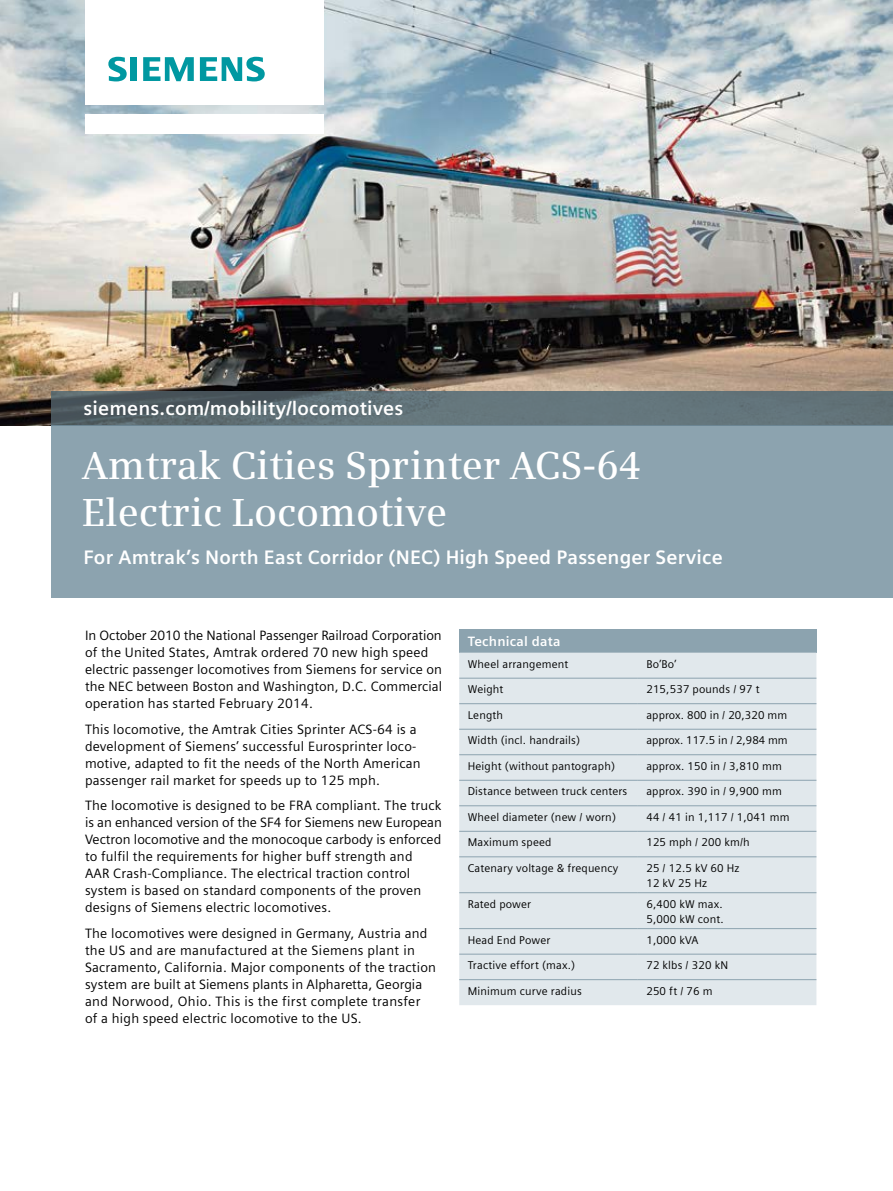
<style>
.page{position:relative;width:893px;height:1191px;background:#fff}
.page>*{position:absolute;margin:0;border:0;box-sizing:border-box;transform-origin:0 0}
.t1{font:600 39px/46.8px "Siemens Serif";color:#fff}
.t2{font:700 19.5px "Siemens Sans";letter-spacing:.01em;color:#fff}
.t3{font:13.5px/17px "Siemens Sans";letter-spacing:.015em;color:#000}
.t4{font:700 13.5px "Siemens Sans";letter-spacing:.015em;color:#fff}
.t5{font:11.25px/14.9px "Siemens Sans";letter-spacing:.015em;color:#000}
</style>
<div class="page">
<img style="left:0;top:0;width:893px;height:425px">
<div style="left:51px;top:426px;width:842px;height:172px;background:#8ca3af"></div>
<svg style="left:51px;top:392px;width:842px;height:34px;fill:#62747a"></svg>
<div style="left:85px;top:114px;width:238px;height:19px;background:#fff"></div>
<div style="left:85px;top:0;width:238px;height:105px;background:#fff"></div>
<svg style="left:108px;top:57px;width:19px;height:24px"></svg>
<div style="left:130px;top:57px;width:7px;height:24px;background:#0098a1"></div>
<svg style="left:143px;top:57px;width:51px;height:24px"></svg>
<svg style="left:200px;top:57px;width:65px;height:24px"></svg>
<div style="left:459px;top:629px;width:357px;height:23px;background:#8ca3af"></div>
<div style="left:459px;top:652px;width:357px;height:353px;background:#e1e8ec"></div>
<hr style="left:459px;top:678px;width:179px;height:1px;background:#8ca3af">
<hr style="left:638px;top:678px;width:178px;height:1px;background:#8ca3af">
<hr style="left:459px;top:703px;width:179px;height:1px;background:#8ca3af">
<hr style="left:638px;top:703px;width:178px;height:1px;background:#8ca3af">
<hr style="left:459px;top:729px;width:179px;height:1px;background:#8ca3af">
<hr style="left:638px;top:729px;width:178px;height:1px;background:#8ca3af">
<hr style="left:459px;top:754px;width:179px;height:1px;background:#8ca3af">
<hr style="left:638px;top:754px;width:178px;height:1px;background:#8ca3af">
<hr style="left:459px;top:780px;width:179px;height:1px;background:#8ca3af">
<hr style="left:638px;top:780px;width:178px;height:1px;background:#8ca3af">
<hr style="left:459px;top:805px;width:179px;height:1px;background:#8ca3af">
<hr style="left:638px;top:805px;width:178px;height:1px;background:#8ca3af">
<hr style="left:459px;top:831px;width:179px;height:1px;background:#8ca3af">
<hr style="left:638px;top:831px;width:178px;height:1px;background:#8ca3af">
<hr style="left:459px;top:856px;width:179px;height:1px;background:#8ca3af">
<hr style="left:638px;top:856px;width:178px;height:1px;background:#8ca3af">
<hr style="left:459px;top:892px;width:179px;height:1px;background:#8ca3af">
<hr style="left:638px;top:892px;width:178px;height:1px;background:#8ca3af">
<hr style="left:459px;top:928px;width:179px;height:1px;background:#8ca3af">
<hr style="left:638px;top:928px;width:178px;height:1px;background:#8ca3af">
<hr style="left:459px;top:953px;width:179px;height:1px;background:#8ca3af">
<hr style="left:638px;top:953px;width:178px;height:1px;background:#8ca3af">
<hr style="left:459px;top:979px;width:179px;height:1px;background:#8ca3af">
<hr style="left:638px;top:979px;width:178px;height:1px;background:#8ca3af">
<h2 class="t2" style="left:83px;top:397px;width:321px">siemens.com/mobility/locomotives</h2>
<h1 class="t1" style="left:82px;top:442px;width:561px">Amtrak Cities Sprinter ACS-64<br>Electric Locomotive</h1>
<h2 class="t2" style="left:83px;top:546px;width:641px">For Amtrak’s North East Corridor (NEC) High Speed Passenger Service</h2>
<p class="t3" style="left:85px;top:627px;width:359px">In October 2010 the National Passenger Railroad Corporation of the United States, Amtrak ordered 70 new high speed electric passenger locomotives from Siemens for service on the NEC between Boston and Washington, D.C. Commercial operation has started February 2014.</p>
<p class="t3" style="left:85px;top:720px;width:337px">This locomotive, the Amtrak Cities Sprinter ACS-64 is a development of Siemens’ successful Eurosprinter loco&shy;motive, adapted to fit the needs of the North American passenger rail market for speeds up to 125 mph.</p>
<p class="t3" style="left:85px;top:797px;width:358px">The locomotive is designed to be FRA compliant. The truck is an enhanced version of the SF4 for Siemens new European Vectron locomotive and the monocoque carbody is enforced to fulfil the requirements for higher buff strength and<br>AAR Crash-Compliance. The electrical traction control system is based on standard components of the proven designs of Siemens electric locomotives.</p>
<p class="t3" style="left:85px;top:924px;width:352px">The locomotives were designed in Germany, Austria and the US and are manufactured at the Siemens plant in Sacramento, California. Major components of the traction system are built at Siemens plants in Alpharetta, Georgia and Norwood, Ohio. This is the first complete transfer of a high speed electric locomotive to the US.</p>
<p class="t4" style="left:468px;top:634px;width:94px">Technical data</p>
<p class="t5" style="left:468px;top:656px;width:102px">Wheel arrangement</p>
<p class="t5" style="left:646px;top:656px;width:32px">Bo’Bo’</p>
<p class="t5" style="left:468px;top:682px;width:37px">Weight</p>
<p class="t5" style="left:646px;top:682px;width:115px">215,537 pounds / 97 t</p>
<p class="t5" style="left:468px;top:707px;width:37px">Length</p>
<p class="t5" style="left:646px;top:707px;width:142px">approx. 800 in / 20,320 mm</p>
<p class="t5" style="left:468px;top:733px;width:114px">Width (incl. handrails)</p>
<p class="t5" style="left:646px;top:733px;width:143px">approx. 117.5 in / 2,984 mm</p>
<p class="t5" style="left:468px;top:758px;width:149px">Height (without pantograph)</p>
<p class="t5" style="left:646px;top:758px;width:137px">approx. 150 in / 3,810 mm</p>
<p class="t5" style="left:468px;top:784px;width:161px">Distance between truck centers</p>
<p class="t5" style="left:646px;top:784px;width:137px">approx. 390 in / 9,900 mm</p>
<p class="t5" style="left:468px;top:809px;width:150px">Wheel diameter (new / worn)</p>
<p class="t5" style="left:646px;top:809px;width:145px">44 / 41 in 1,117 / 1,041 mm</p>
<p class="t5" style="left:468px;top:835px;width:85px">Maximum speed</p>
<p class="t5" style="left:646px;top:835px;width:105px">125 mph / 200 km/h</p>
<p class="t5" style="left:468px;top:860px;width:152px">Catenary voltage &amp; frequency</p>
<p class="t5" style="left:646px;top:860px;width:95px">25 / 12.5 kV 60 Hz<br>12 kV 25 Hz</p>
<p class="t5" style="left:468px;top:896px;width:65px">Rated power</p>
<p class="t5" style="left:646px;top:896px;width:79px">6,400 kW max.<br>5,000 kW cont.</p>
<p class="t5" style="left:468px;top:932px;width:84px">Head End Power</p>
<p class="t5" style="left:646px;top:932px;width:54px">1,000 kVA</p>
<p class="t5" style="left:468px;top:958px;width:109px">Tractive effort (max.)</p>
<p class="t5" style="left:646px;top:958px;width:83px">72 klbs / 320 kN</p>
<p class="t5" style="left:468px;top:983px;width:116px">Minimum curve radius</p>
<p class="t5" style="left:646px;top:983px;width:68px">250 ft / 76 m</p>
</div>
